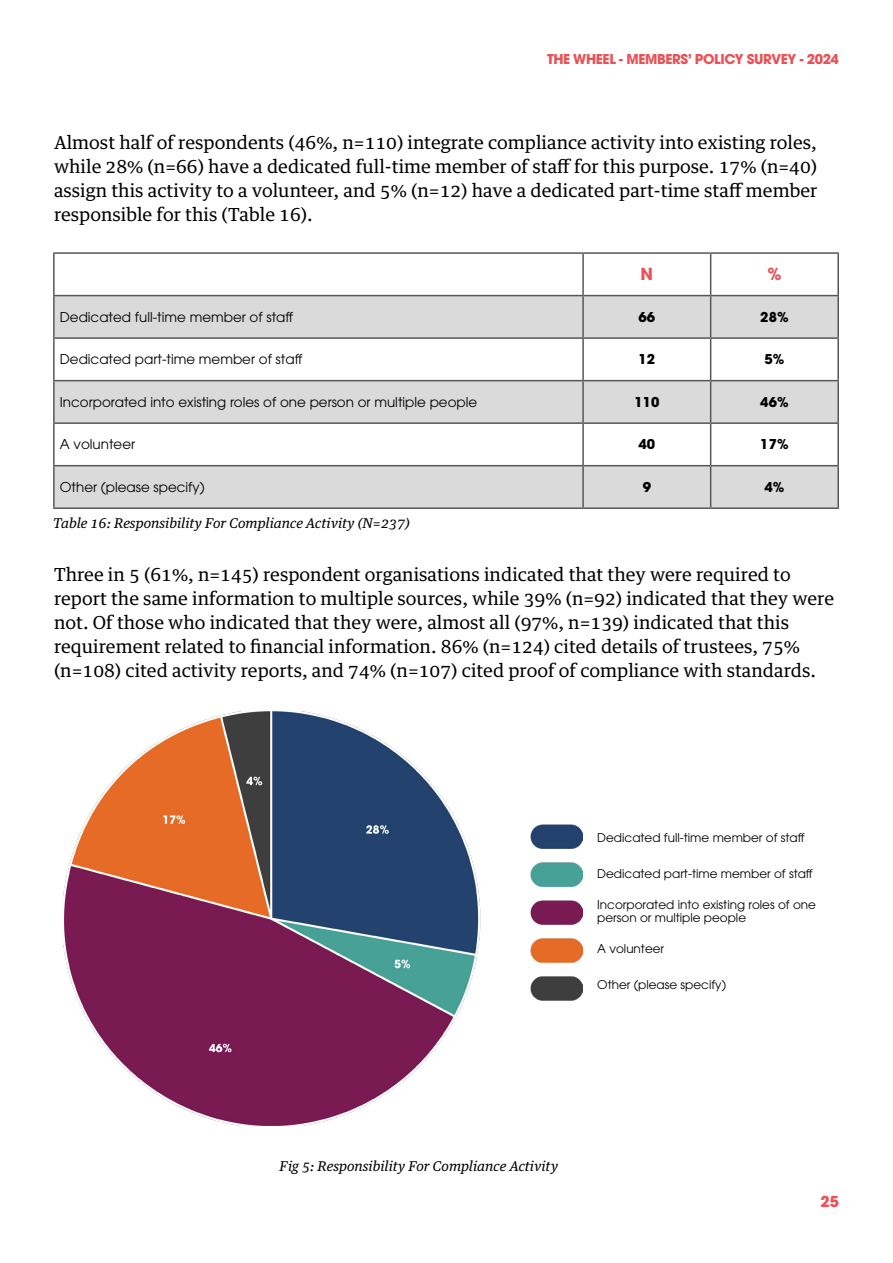
<style>
.page{position:relative;width:893px;height:1263px;background:#fff}
.page>*{position:absolute;margin:0;border:0;box-sizing:border-box;transform-origin:0 0}
.t1{font:18px/24px "Guardian Egyptian Text";color:#000;text-align:justify}
.t2{font:700 16.5px "ITC Avant Garde Pro";color:#e95156}
.t3{font:700 15px "ITC Avant Garde Pro";color:#e95156}
.t4{font:13.5px "ITC Avant Garde Pro";color:#000}
.t5{font:italic 13.5px "Guardian Egyptian Text";color:#000}
.t6{font:700 13.5px "ITC Avant Garde Pro";letter-spacing:-.03em;color:#e95156}
.t7{font:700 13.5px "ITC Avant Garde Pro";color:#000}
.t8{font:12px/13.5px "ITC Avant Garde Pro";color:#000}
</style>
<div class="page">
<svg style="left:55px;top:296px;width:782px;height:211px;fill:#dadada"></svg>
<hr style="left:710px;top:296px;width:1px;height:41px;background:#575756">
<hr style="left:837px;top:296px;width:2px;height:41px;background:#575756">
<hr style="left:53px;top:339px;width:2px;height:41px;background:#575756">
<hr style="left:583px;top:337px;width:128px;height:2px;background:#575756">
<hr style="left:582px;top:339px;width:2px;height:41px;background:#575756">
<hr style="left:711px;top:337px;width:128px;height:2px;background:#575756">
<hr style="left:710px;top:339px;width:1px;height:41px;background:#575756">
<hr style="left:837px;top:339px;width:2px;height:41px;background:#575756">
<hr style="left:53px;top:380px;width:530px;height:1px;background:#575756">
<hr style="left:53px;top:381px;width:2px;height:41px;background:#575756">
<hr style="left:583px;top:380px;width:128px;height:1px;background:#575756">
<hr style="left:582px;top:381px;width:2px;height:41px;background:#575756">
<hr style="left:711px;top:380px;width:128px;height:1px;background:#575756">
<hr style="left:710px;top:381px;width:1px;height:41px;background:#575756">
<hr style="left:837px;top:381px;width:2px;height:41px;background:#575756">
<hr style="left:53px;top:422px;width:530px;height:2px;background:#575756">
<hr style="left:53px;top:424px;width:2px;height:41px;background:#575756">
<hr style="left:583px;top:422px;width:128px;height:2px;background:#575756">
<hr style="left:582px;top:424px;width:2px;height:41px;background:#575756">
<hr style="left:711px;top:422px;width:128px;height:2px;background:#575756">
<hr style="left:710px;top:424px;width:1px;height:41px;background:#575756">
<hr style="left:837px;top:424px;width:2px;height:41px;background:#575756">
<hr style="left:53px;top:465px;width:530px;height:1px;background:#575756">
<hr style="left:53px;top:466px;width:2px;height:41px;background:#575756">
<hr style="left:583px;top:465px;width:128px;height:1px;background:#575756">
<hr style="left:582px;top:466px;width:2px;height:41px;background:#575756">
<hr style="left:711px;top:465px;width:128px;height:1px;background:#575756">
<hr style="left:710px;top:466px;width:1px;height:41px;background:#575756">
<hr style="left:837px;top:466px;width:2px;height:41px;background:#575756">
<hr style="left:53px;top:507px;width:530px;height:2px;background:#575756">
<hr style="left:583px;top:507px;width:128px;height:2px;background:#575756">
<hr style="left:711px;top:507px;width:128px;height:2px;background:#575756">
<hr style="left:53px;top:296px;width:2px;height:41px;background:#575756">
<hr style="left:582px;top:296px;width:2px;height:41px;background:#575756">
<hr style="left:53px;top:337px;width:530px;height:2px;background:#575756">
<hr style="left:53px;top:252px;width:530px;height:2px;background:#575756">
<hr style="left:53px;top:254px;width:2px;height:41px;background:#575756">
<hr style="left:583px;top:252px;width:128px;height:2px;background:#575756">
<hr style="left:582px;top:254px;width:2px;height:41px;background:#575756">
<hr style="left:711px;top:252px;width:128px;height:2px;background:#575756">
<hr style="left:710px;top:254px;width:1px;height:41px;background:#575756">
<hr style="left:837px;top:254px;width:2px;height:41px;background:#575756">
<hr style="left:53px;top:295px;width:530px;height:1px;background:#575756">
<hr style="left:583px;top:295px;width:128px;height:1px;background:#575756">
<hr style="left:711px;top:295px;width:128px;height:1px;background:#575756">
<img style="left:64px;top:712px;width:519px;height:413px">
<p class="t6" style="left:547px;top:50px;width:293px">THE WHEEL - MEMBERS’ POLICY SURVEY - 2024</p>
<p class="t1" style="left:54px;top:129px;width:765px">Almost half of respondents (46%, n=110) integrate compliance activity into existing roles, while 28% (n=66) have a dedicated full-time member of staff for this purpose. 17% (n=40) assign this activity to a volunteer, and 5% (n=12) have a dedicated part-time staff member responsible for this (Table 16).</p>
<p class="t2" style="left:641px;top:263px;width:14px">N</p>
<p class="t2" style="left:767px;top:263px;width:16px">%</p>
<p class="t4" style="left:60px;top:308px;width:235px">Dedicated full-time member of staff</p>
<p class="t7" style="left:638px;top:308px;width:18px">66</p>
<p class="t7" style="left:760px;top:308px;width:30px">28%</p>
<p class="t4" style="left:60px;top:351px;width:244px">Dedicated part-time member of staff</p>
<p class="t7" style="left:638px;top:350px;width:18px">12</p>
<p class="t7" style="left:764px;top:350px;width:21px">5%</p>
<p class="t4" style="left:60px;top:394px;width:419px">Incorporated into existing roles of one person or multiple people</p>
<p class="t7" style="left:634px;top:393px;width:27px">110</p>
<p class="t7" style="left:760px;top:393px;width:30px">46%</p>
<p class="t4" style="left:60px;top:436px;width:77px">A volunteer</p>
<p class="t7" style="left:638px;top:435px;width:18px">40</p>
<p class="t7" style="left:760px;top:435px;width:30px">17%</p>
<p class="t4" style="left:60px;top:479px;width:147px">Other (please specify)</p>
<p class="t7" style="left:643px;top:478px;width:10px">9</p>
<p class="t7" style="left:764px;top:478px;width:21px">4%</p>
<p class="t5" style="left:53px;top:512px;width:358px">Table 16: Responsibility For Compliance Activity (N=237)</p>
<p class="t1" style="left:54px;top:561px;width:782px;text-align:left">Three in 5 (61%, n=145) respondent organisations indicated that they were required to report the same information to multiple sources, while 39% (n=92) indicated that they were not. Of those who indicated that they were, almost all (97%, n=139) indicated that this requirement related to financial information. 86% (n=124) cited details of trustees, 75% (n=108) cited activity reports, and 74% (n=107) cited proof of compliance with standards.</p>
<p class="t8" style="left:597px;top:830px;width:209px">Dedicated full-time member of staff</p>
<p class="t8" style="left:597px;top:867px;width:217px">Dedicated part-time member of staff</p>
<p class="t8" style="left:597px;top:897px;width:220px">Incorporated into existing roles of one person or multiple people</p>
<p class="t8" style="left:597px;top:942px;width:69px">A volunteer</p>
<p class="t8" style="left:597px;top:978px;width:130px">Other (please specify)</p>
<p class="t5" style="left:280px;top:1154px;width:280px">Fig 5: Responsibility For Compliance Activity</p>
<p class="t3" style="left:820px;top:1191px;width:20px">25</p>
</div>
